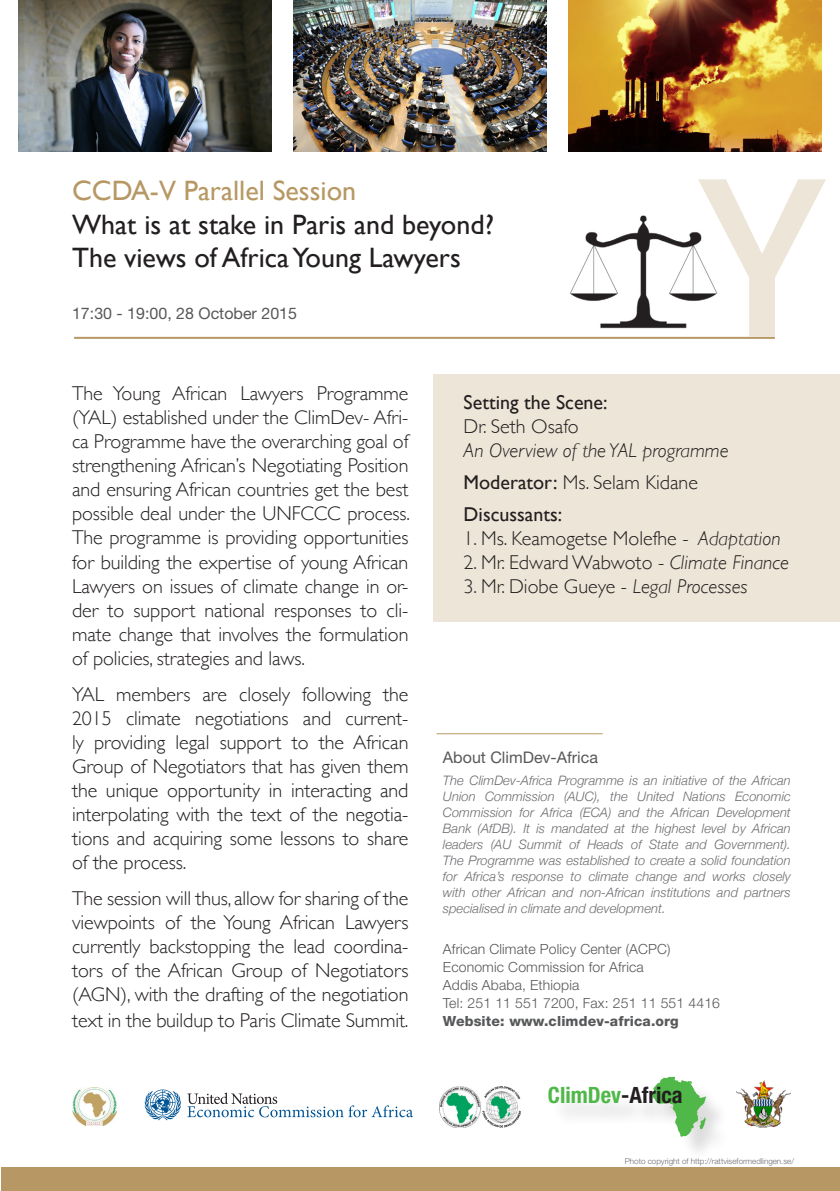
<style>
.page{position:relative;width:840px;height:1191px;background:#fff}
.page>*{position:absolute;margin:0;border:0;box-sizing:border-box;transform-origin:0 0}
.t1{font:28px/33.6px "Gill Sans";color:#231f20}
.t2{font:28px "Gill Sans";color:#b79864}
.t3{font:700 condensed 22.4px "Helvetica Neue LT Std";color:#4fb848}
.t4{font:300 20px/24px "Gill Sans";letter-spacing:-.005em;color:#231f20;text-align:justify}
.t5{font:italic 300 20px/24px "Gill Sans";color:#231f20}
.t6{font:20px "Gill Sans";color:#231f20}
.AA_BulletText{font:16px "Helvetica Neue LT Std";color:#57585a}
.AA_Body_Text{font:300 14px "Helvetica Neue LT Std";letter-spacing:.01em;color:#57585a}
.AA_Body_Text-2{font:800 14px "Helvetica Neue LT Std";letter-spacing:.01em;color:#57585a}
.AA_bodytext{font:italic 300 13px/16px "Helvetica Neue";color:#6c6d70;text-align:justify}
.t7{font:300 8px "Helvetica Neue LT Std";color:#6c6d70}
.s1{font-weight:400;font-style:normal}
.s2{font-style:normal}
.s3{font-weight:400}
.s4{font-style:italic}
.s5{color:#231f20}
</style>
<div class="page">
<img style="left:540px;top:215px;width:157px;height:122px">
<img style="left:18px;top:0;width:253px;height:151px">
<img style="left:293px;top:0;width:253px;height:151px">
<img style="left:568px;top:0;width:253px;height:151px">
<hr style="left:74px;top:337px;width:700px;height:2px;background:#b79864">
<hr style="left:436px;top:733px;width:166px;height:1px;background:#b79864">
<svg style="left:697px;top:179px;width:128px;height:158px"></svg>
<div style="left:1px;top:1167px;width:838px;height:24px;background:#b79864"></div>
<div style="left:433px;top:374px;width:406px;height:248px;background:#ede5d7"></div>
<div style="left:551px;top:1080px;width:178px;height:81px;background:#231f20;opacity:.15"></div>
<svg style="left:651px;top:1076px;width:54px;height:61px"></svg>
<svg style="left:187px;top:1092px;width:226px;height:25px"></svg>
<svg style="left:145px;top:1089px;width:36px;height:31px"></svg>
<img style="left:439px;top:1086px;width:81px;height:41px">
<img style="left:72px;top:1087px;width:44px;height:38px">
<img style="left:736px;top:1080px;width:53px;height:47px">
<p class="t2" style="left:72px;top:174px;width:285px">CCDA-V Parallel Session</p>
<p class="t1" style="left:72px;top:207px;width:423px">What is at stake in Paris and beyond?<br>The views of Africa Young Lawyers</p>
<p class="AA_BulletText" style="left:72px;top:303px;width:226px">17:30 - 19:00, 28 October 2015</p>
<p class="t4" style="left:72px;top:381px;width:339px">The Young African Lawyers Programme (YAL) established under the ClimDev- Afri&shy;ca Programme have the overarching goal of strengthening African’s Negotiating Position and ensuring African countries get the best possible deal under the UNFCCC process.<br>The programme is providing opportunities for building the expertise of young African Lawyers on issues of climate change in or&shy;der to support national responses to cli&shy;mate change that involves the formulation of policies, strategies and laws.</p>
<p class="t4" style="left:72px;top:681px;width:338px">YAL members are closely following the 2015 climate negotiations and current&shy;ly providing legal support to the African Group of Negotiators that has given them the unique opportunity in interacting and interpolating with the text of the negotia&shy;tions and acquiring some lessons to share of the process.</p>
<p class="t4" style="left:72px;top:885px;width:338px">The session will thus, allow for sharing of the viewpoints of the Young African Lawyers currently backstopping the lead coordina&shy;tors of the African Group of Negotiators (AGN), with the drafting of the negotiation</p>
<p class="t4" style="left:72px;top:1007px;width:338px">text in the buildup to Paris Climate Summit.</p>
<p class="t5" style="left:463px;top:390px;width:266px"><span class="s1">Setting the Scene:<br></span><span class="s2">Dr. Seth Osafo<br></span>An Overview of the YAL programme</p>
<p class="t4" style="left:463px;top:469px;width:236px"><span class="s3">Moderator:</span> Ms. Selam Kidane</p>
<p class="t6" style="left:463px;top:502px;width:100px">Discussants:</p>
<p class="t4" style="left:463px;top:525px;width:318px">1. Ms. Keamogetse Molefhe - <span class="s4">Adaptation</span></p>
<p class="t4" style="left:463px;top:549px;width:327px">2. Mr. Edward Wabwoto - <span class="s4">Climate Finance</span></p>
<p class="t4" style="left:463px;top:573px;width:285px">3. Mr. Diobe Gueye - <span class="s4">Legal Processes</span></p>
<p class="AA_BulletText" style="left:442px;top:748px;width:156px">About ClimDev-Africa</p>
<p class="AA_bodytext" style="left:442px;top:772px;width:349px">The ClimDev-Africa Programme is an initiative of the African Union Commission (AUC), the United Nations Economic Commission for Africa (ECA) and the African Development Bank (AfDB). It is mandated at the highest level by African leaders (AU Summit of Heads of State and Government).<br>The Programme was established to create a solid foundation for Africa’s response to climate change and works closely with other African and non-African institutions and partners specialised in climate and development.</p>
<p class="AA_Body_Text" style="left:442px;top:940px;width:229px">African Climate Policy Center (ACPC)</p>
<p class="AA_Body_Text" style="left:442px;top:958px;width:202px">Economic Commission for Africa</p>
<p class="AA_Body_Text" style="left:442px;top:976px;width:138px">Addis Ababa, Ethiopia</p>
<p class="AA_Body_Text" style="left:442px;top:994px;width:278px">Tel: 251 11 551 7200, Fax: 251 11 551 4416</p>
<p class="AA_Body_Text-2" style="left:442px;top:1012px;width:237px">Website: www.climdev-africa.org</p>
<p class="t3" style="left:547px;top:1081px;width:136px">ClimDev<span class="s5">-Africa</span></p>
<p class="t7" style="left:624px;top:1156px;width:171px">Photo copyright of http://rattviseformedlingen.se/</p>
</div>
